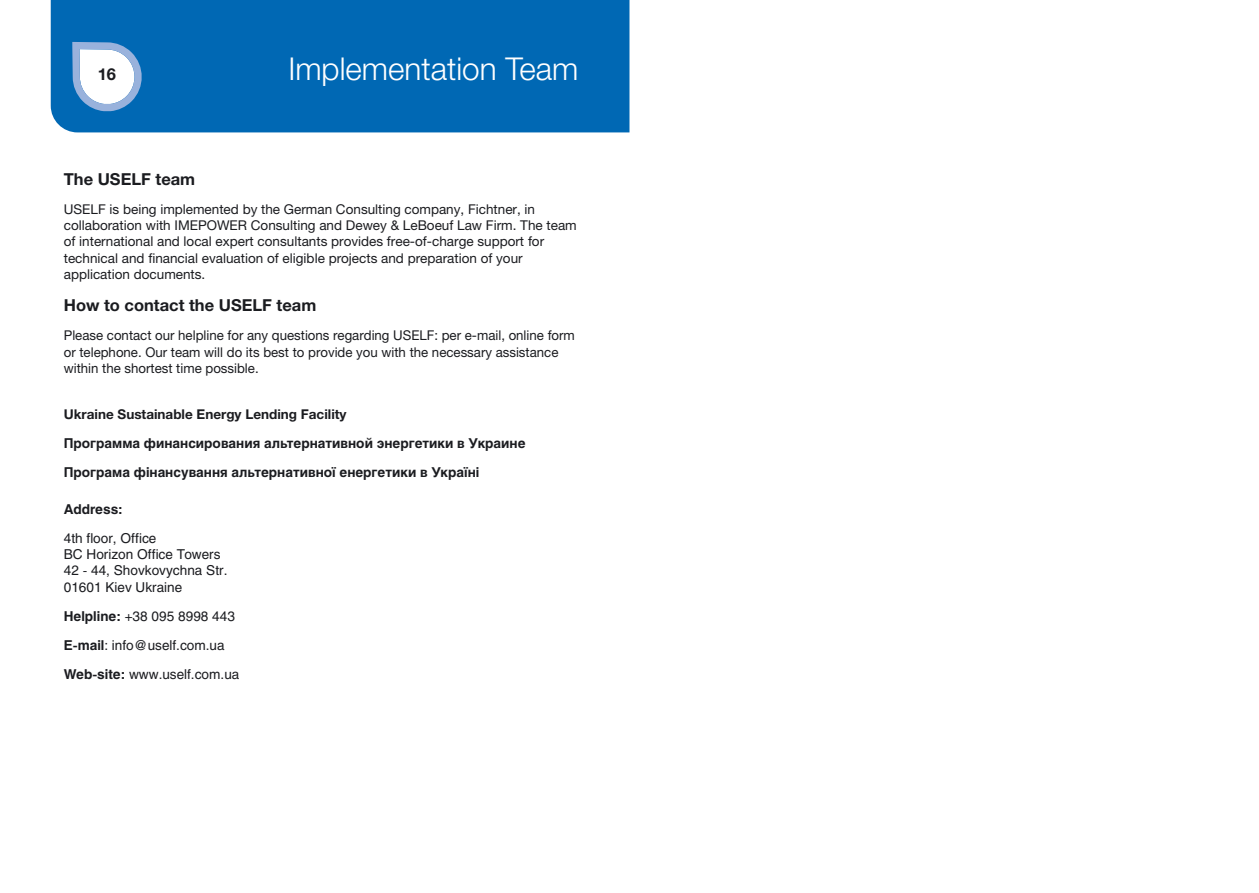
<style>
.page{position:relative;width:1259px;height:893px;background:#fff}
.page>*{position:absolute;margin:0;border:0;box-sizing:border-box;transform-origin:0 0}
.t1{font:300 31.5px "Helvetica Neue LT Pro";color:#fff}
.t2{font:700 16.5px "Helvetica Neue LT Pro";color:#1b1c20}
.t3{font:13.5px/16.2px "Helvetica Neue LT Pro";color:#1b1c20}
.t4{font:13.5px/16.2px "Helios";color:#1b1c20}
.t5{font:700 13.5px/29px "Helios";color:#1b1c20}
.t6{font:700 13.5px "Helvetica Neue LT Pro";color:#1b1c20}
.s1{font-weight:700}
</style>
<div class="page">
<div style="left:51px;top:0;width:578px;height:132px;background:#0068b4"></div>
<svg style="left:72px;top:42px;width:73px;height:69px"></svg>
<p class="t2" style="left:98px;top:64px;width:20px">16</p>
<h1 class="t1" style="left:288px;top:50px;width:291px">Implementation Team</h1>
<p class="t2" style="left:64px;top:169px;width:133px">The USELF team</p>
<p class="t3" style="left:64px;top:201px;width:514px">USELF is being implemented by the German Consulting company, Fichtner, in collaboration with IMEPOWER Consulting and Dewey &amp; LeBoeuf Law Firm. The team of international and local expert consultants provides free-of-charge support for technical and financial evaluation of eligible projects and preparation of your application documents.</p>
<p class="t2" style="left:64px;top:295px;width:254px">How to contact the USELF team</p>
<p class="t3" style="left:64px;top:327px;width:512px">Please contact our helpline for any questions regarding USELF: per e-mail, online form or telephone. Our team will do its best to provide you with the necessary assistance within the shortest time possible.</p>
<p class="t6" style="left:64px;top:406px;width:284px">Ukraine Sustainable Energy Lending Facility</p>
<p class="t5" style="left:64px;top:428px;width:463px">Программа финансирования альтернативной энергетики в Украине<br>Програма фінансування альтернативної енергетики в Україні</p>
<p class="t5" style="left:64px;top:495px;width:61px">Address:</p>
<p class="t4" style="left:64px;top:530px;width:165px">4th floor, Office<br>BC Horizon Office Towers<br>42 - 44, Shovkovychna Str.<br>01601 Kiev Ukraine</p>
<p class="t4" style="left:64px;top:601px;width:177px;line-height:29px"><span class="s1">Helpline:</span> +38 095 8998 443<br><span class="s1">E-mail</span>: info@uself.com.ua<br><span class="s1">Web-site:</span> www.uself.com.ua</p>
</div>
